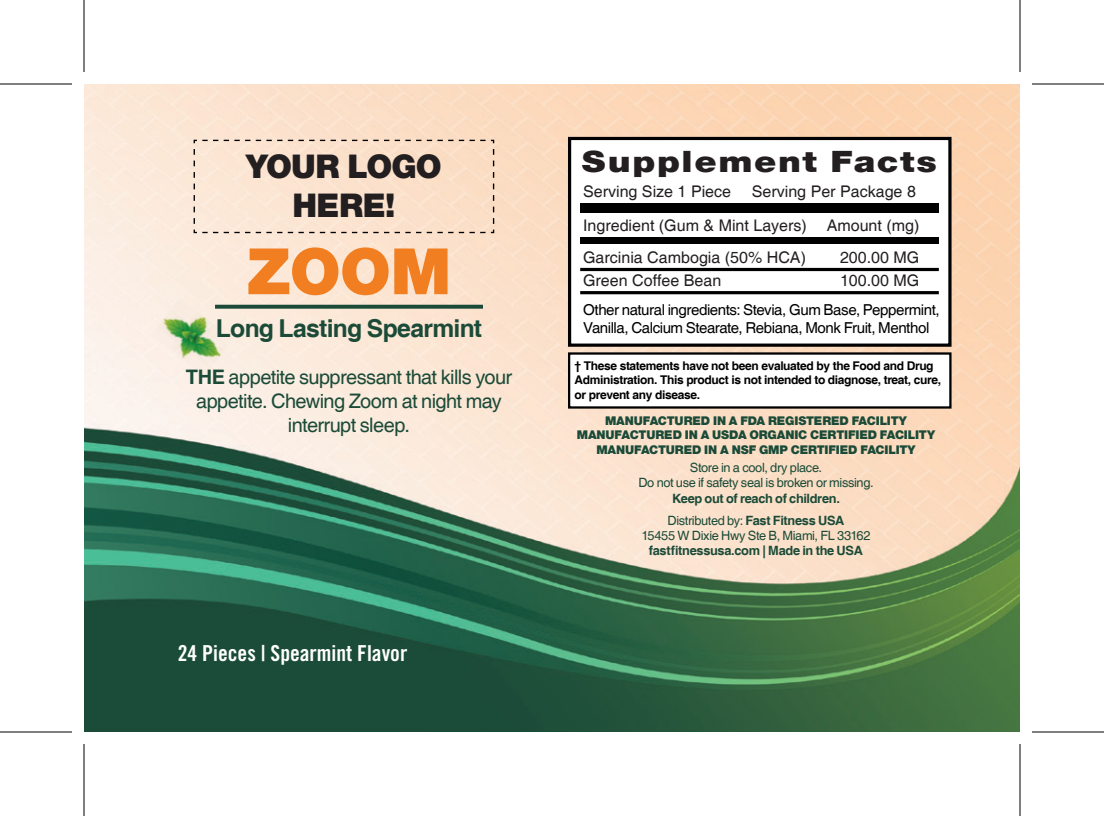
<style>
.page{position:relative;width:1104px;height:816px;background:#fff}
.page>*{position:absolute;margin:0;border:0;box-sizing:border-box;transform-origin:0 0}
.t1{font:900 64px "Helvetica Neue LT";color:#f27e22}
.t2{font:900 32.4px/39.2px "Helvetica Neue LT";letter-spacing:-.02em;color:#231f20;text-align:center}
.t3{font:900 29.2px "Helvetica Neue LT";letter-spacing:.045em;color:#231f20;scale:1.2 1}
.t4{font:700 24.8px "Helvetica";letter-spacing:-.025em;color:#1b4b38}
.t5{font:22px "Trade Gothic LT Std Bd Cn 20";color:#fff}
.t6{font:20px/24px "Helvetica";letter-spacing:-.03em;color:#1b4b38;text-align:center}
.t7{font:16px "Helvetica";color:#231f20}
.t8{font:15.2px/18px "Helvetica";letter-spacing:-.03em;color:#000}
.t9{font:12.8px "Helvetica";letter-spacing:-.03em;color:#1b4b38}
.t10{font:700 12.8px "Helvetica";letter-spacing:-.025em;color:#1b4b38}
.t11{font:700 12px/14.4px "Helvetica";letter-spacing:-.03em;color:#000}
.t12{font:900 12px "Helvetica Neue LT";letter-spacing:-.01em;color:#1b4b38}
.s1{font-weight:700}
</style>
<div class="page">
<img style="left:84px;top:84px;width:936px;height:648px">
<svg style="left:233px;top:305px;width:250px;height:4px"></svg>
<div style="left:568px;top:352px;width:384px;height:57px;background:#fff;border:2px solid #000"></div>
<div style="left:568px;top:137px;width:384px;height:210px;background:#fff;border:3px solid #000"></div>
<hr style="left:580px;top:268px;width:359px;height:3px;background:#000">
<hr style="left:580px;top:291px;width:359px;height:3px;background:#000">
<div style="left:580px;top:204px;width:359px;height:9px;background:#000"></div>
<div style="left:580px;top:238px;width:359px;height:6px;background:#000"></div>
<img style="left:152px;top:298px;width:81px;height:78px">
<svg style="left:193px;top:139px;width:302px;height:95px;background:#f6deca"></svg>
<hr style="left:0;top:83px;width:72px;height:2px;background:#000">
<hr style="left:1032px;top:83px;width:72px;height:2px;background:#000">
<hr style="left:0;top:731px;width:72px;height:2px;background:#000">
<hr style="left:1032px;top:731px;width:72px;height:2px;background:#000">
<hr style="left:83px;top:0;width:2px;height:72px;background:#000">
<hr style="left:83px;top:744px;width:2px;height:72px;background:#000">
<hr style="left:1019px;top:0;width:2px;height:72px;background:#000">
<hr style="left:1019px;top:744px;width:2px;height:72px;background:#000">
<p class="t2" style="left:246px;top:147px;width:197px">YOUR LOGO<br>HERE!</p>
<p class="t1" style="left:247px;top:233px;width:206px">ZOOM</p>
<p class="t4" style="left:216px;top:313px;width:268px">Long Lasting Spearmint</p>
<p class="t3" style="left:582px;top:144px;width:297px">Supplement Facts</p>
<p class="t7" style="left:583px;top:182px;width:150px">Serving Size 1 Piece</p>
<p class="t7" style="left:583px;top:216px;width:225px">Ingredient (Gum &amp; Mint Layers)</p>
<p class="t7" style="left:583px;top:248px;width:224px">Garcinia Cambogia (50% HCA)</p>
<p class="t7" style="left:583px;top:271px;width:140px">Green Coffee Bean</p>
<p class="t7" style="left:752px;top:183px;width:166px">Serving Per Package 8</p>
<p class="t7" style="left:827px;top:216px;width:94px">Amount (mg)</p>
<p class="t7" style="left:840px;top:248px;width:81px">200.00 MG</p>
<p class="t7" style="left:840px;top:271px;width:81px">100.00 MG</p>
<p class="t8" style="left:583px;top:301px;width:358px">Other natural ingredients: Stevia, Gum Base, Peppermint,<br>Vanilla, Calcium Stearate, Rebiana, Monk Fruit, Menthol</p>
<p class="t6" style="left:186px;top:366px;width:328px"><span class="s1">THE</span> appetite suppressant that kills your appetite. Chewing Zoom at night may interrupt sleep.</p>
<p class="t11" style="left:575px;top:359px;width:368px">† These statements have not been evaluated by the Food and Drug<br>Administration. This product is not intended to diagnose, treat, cure, or prevent any disease.</p>
<p class="t12" style="left:605px;top:414px;width:303px">MANUFACTURED IN A FDA REGISTERED FACILITY</p>
<p class="t12" style="left:577px;top:428px;width:360px">MANUFACTURED IN A USDA ORGANIC CERTIFIED FACILITY</p>
<p class="t12" style="left:596px;top:442px;width:321px">MANUFACTURED IN A NSF GMP CERTIFIED FACILITY</p>
<p class="t9" style="left:690px;top:460px;width:134px">Store in a cool, dry place.</p>
<p class="t9" style="left:638px;top:475px;width:237px">Do not use if safety seal is broken or missing.</p>
<p class="t10" style="left:672px;top:490px;width:169px">Keep out of reach of children.</p>
<p class="t5" style="left:178px;top:640px;width:231px">24 Pieces | Spearmint Flavor</p>
<p class="t9" style="left:667px;top:513px;width:179px">Distributed by: <span class="s1">Fast Fitness USA</span></p>
<p class="t9" style="left:641px;top:528px;width:231px">15455 W Dixie Hwy Ste B, Miami, FL 33162</p>
<p class="t10" style="left:649px;top:543px;width:216px">fastfitnessusa.com | Made in the USA</p>
</div>
